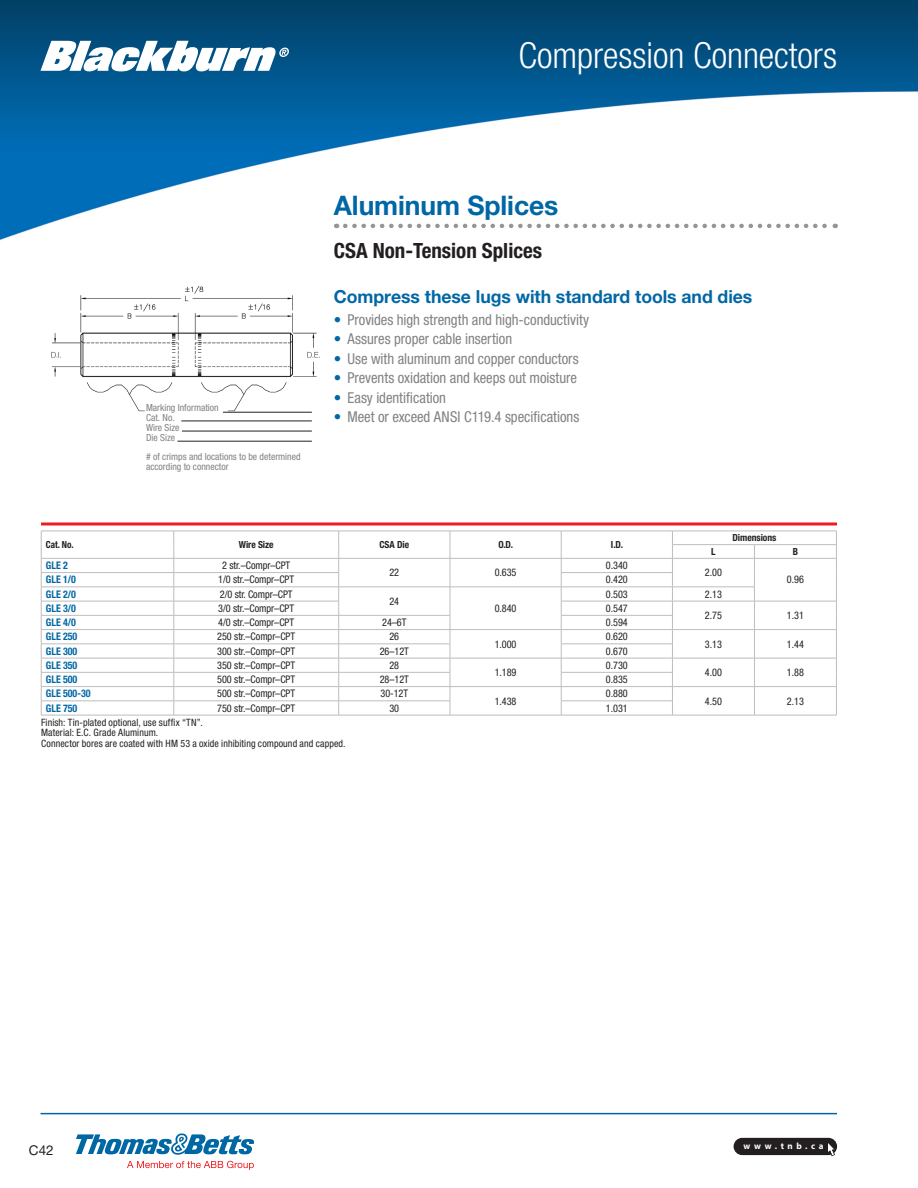
<style>
.page{position:relative;width:918px;height:1188px;background:#fff}
.page>*{position:absolute;margin:0;border:0;box-sizing:border-box;transform-origin:0 0}
.t1{font:300 condensed 36px "Helvetica Neue LT Std";color:#fff}
._18_18_Bold___L___Ru{font:700 27px "Helvetica Neue LT Std";letter-spacing:-.005em;color:#0067a5}
._14_16_bold_condense{font:700 condensed 21px "Helvetica Neue LT Std";color:#231f20}
._12_12_5_Bold___L{font:700 18px "Helvetica Neue LT Std";letter-spacing:-.005em;color:#0067a5}
._10_11_Roman_condens{font:condensed 15px "Helvetica Neue LT Std";color:#808285}
.t2{font:13.5px "Helvetica Neue LT Std";color:#231f20}
._7_-_Texte_Center_7{font:condensed 10.5px "Helvetica Neue LT Std";letter-spacing:-.005em;color:#231f20}
._5_-_Code_bleu_Left{font:700 condensed 10.5px "Helvetica Neue LT Std";letter-spacing:-.005em;color:#0067a5;scale:.95 1}
._7_7_Roman_condensed{font:condensed 10.2px "Helvetica Neue LT Std";letter-spacing:.01em;color:#231f20}
.t3{font:condensed 9.75px "Helvetica Neue LT Std";color:#808285}
._3_-_Titre_Center_7{font:700 condensed 9.75px "Helvetica Neue LT Std";letter-spacing:-.005em;color:#231f20}
._3_-_Titre_left{font:700 condensed 9.75px "Helvetica Neue LT Std";color:#231f20;scale:.94 1}
.t4{font:700 9px "Myriad Pro";letter-spacing:.405em;color:#fff}
.s1{font-weight:700;font-stretch:normal;color:#0067a5}
</style>
<div class="page">
<img style="left:0;top:0;width:918px;height:240px">
<div style="left:734px;top:1138px;width:103px;height:17px;background:#231f20;border-radius:9px"></div>
<svg style="left:827px;top:1143px;width:8px;height:13px"></svg>
<hr style="left:40px;top:1113px;width:797px;height:1px;background:#0067a5">
<svg style="left:40px;top:41px;width:249px;height:30px"></svg>
<svg style="left:127px;top:1161px;width:127px;height:9px"></svg>
<svg style="left:76px;top:1133px;width:178px;height:22px"></svg>
<img style="left:51px;top:285px;width:269px;height:156px">
<svg style="left:136px;top:398px;width:163px;height:43px"></svg>
<hr style="left:41px;top:522px;width:796px;height:3px;background:#ee1d23">
<hr style="left:450px;top:715px;width:111px;height:1px;background:#bcbdc0">
<hr style="left:672px;top:715px;width:82px;height:1px;background:#bcbdc0">
<hr style="left:754px;top:715px;width:83px;height:1px;background:#bcbdc0">
<hr style="left:41px;top:715px;width:133px;height:1px;background:#bcbdc0">
<hr style="left:174px;top:715px;width:165px;height:1px;background:#bcbdc0">
<hr style="left:339px;top:715px;width:111px;height:1px;background:#bcbdc0">
<svg style="left:41px;top:531px;width:796px;height:184px"></svg>
<hr style="left:561px;top:715px;width:111px;height:1px;background:#bcbdc0">
<svg style="left:345px;top:224px;width:491px;height:4px"></svg>
<hr style="left:223px;top:412px;width:89px;height:1px;background:#231f20">
<hr style="left:181px;top:421px;width:131px;height:1px;background:#231f20">
<hr style="left:182px;top:431px;width:130px;height:1px;background:#231f20">
<hr style="left:177px;top:441px;width:135px;height:1px;background:#231f20">
<h1 class="t1" style="left:518px;top:34px;width:320px">Compression Connectors</h1>
<p class="t3" style="left:146px;top:402px;width:74px">Marking Information</p>
<p class="t3" style="left:146px;top:412px;width:30px">Cat. No.</p>
<p class="t3" style="left:146px;top:422px;width:35px">Wire Size</p>
<p class="t3" style="left:146px;top:432px;width:31px">Die Size</p>
<p class="t3" style="left:146px;top:451px;width:156px"># of crimps and locations to be determined</p>
<p class="t3" style="left:146px;top:461px;width:84px">according to connector</p>
<p class="_18_18_Bold___L___Ru" style="left:334px;top:189px;width:226px">Aluminum Splices</p>
<p class="_14_16_bold_condense" style="left:334px;top:238px;width:210px">CSA Non-Tension Splices</p>
<p class="_12_12_5_Bold___L" style="left:334px;top:285px;width:420px">Compress these lugs with standard tools and dies</p>
<p class="_10_11_Roman_condens" style="left:334px;top:311px;width:257px"><span class="s1">•</span> Provides high strength and high-conductivity</p>
<p class="_10_11_Roman_condens" style="left:334px;top:330px;width:180px"><span class="s1">•</span> Assures proper cable insertion</p>
<p class="_10_11_Roman_condens" style="left:334px;top:350px;width:246px"><span class="s1">•</span> Use with aluminum and copper conductors</p>
<p class="_10_11_Roman_condens" style="left:334px;top:369px;width:245px"><span class="s1">•</span> Prevents oxidation and keeps out moisture</p>
<p class="_10_11_Roman_condens" style="left:334px;top:389px;width:114px"><span class="s1">•</span> Easy identification</p>
<p class="_10_11_Roman_condens" style="left:334px;top:408px;width:247px"><span class="s1">•</span> Meet or exceed ANSI C119.4 specifications</p>
<p class="_3_-_Titre_left" style="left:46px;top:539px;width:31px">Cat. No.</p>
<p class="_3_-_Titre_Center_7" style="left:239px;top:539px;width:36px">Wire Size</p>
<p class="_3_-_Titre_Center_7" style="left:380px;top:539px;width:31px">CSA Die</p>
<p class="_3_-_Titre_Center_7" style="left:498px;top:539px;width:16px">O.D.</p>
<p class="_3_-_Titre_Center_7" style="left:611px;top:539px;width:14px">I.D.</p>
<p class="_3_-_Titre_Center_7" style="left:732px;top:532px;width:46px">Dimensions</p>
<p class="_3_-_Titre_Center_7" style="left:711px;top:546px;width:6px">L</p>
<p class="_3_-_Titre_Center_7" style="left:793px;top:546px;width:7px">B</p>
<p class="_5_-_Code_bleu_Left" style="left:46px;top:559px;width:25px">GLE 2</p>
<p class="_7_-_Texte_Center_7" style="left:222px;top:559px;width:70px">2 str.–Compr–CPT</p>
<p class="_7_-_Texte_Center_7" style="left:606px;top:559px;width:23px">0.340</p>
<p class="_7_-_Texte_Center_7" style="left:389px;top:567px;width:11px">22</p>
<p class="_7_-_Texte_Center_7" style="left:495px;top:567px;width:23px">0.635</p>
<p class="_7_-_Texte_Center_7" style="left:705px;top:567px;width:18px">2.00</p>
<p class="_5_-_Code_bleu_Left" style="left:46px;top:573px;width:33px">GLE 1/0</p>
<p class="_7_-_Texte_Center_7" style="left:218px;top:574px;width:77px">1/0 str.–Compr–CPT</p>
<p class="_7_-_Texte_Center_7" style="left:606px;top:574px;width:23px">0.420</p>
<p class="_7_-_Texte_Center_7" style="left:787px;top:574px;width:18px">0.96</p>
<p class="_5_-_Code_bleu_Left" style="left:46px;top:588px;width:33px">GLE 2/0</p>
<p class="_7_-_Texte_Center_7" style="left:220px;top:588px;width:74px">2/0 str. Compr–CPT</p>
<p class="_7_-_Texte_Center_7" style="left:389px;top:595px;width:11px">24</p>
<p class="_7_-_Texte_Center_7" style="left:495px;top:602px;width:23px">0.840</p>
<p class="_7_-_Texte_Center_7" style="left:606px;top:588px;width:23px">0.503</p>
<p class="_7_-_Texte_Center_7" style="left:705px;top:588px;width:18px">2.13</p>
<p class="_5_-_Code_bleu_Left" style="left:46px;top:602px;width:33px">GLE 3/0</p>
<p class="_7_-_Texte_Center_7" style="left:218px;top:602px;width:77px">3/0 str.–Compr–CPT</p>
<p class="_7_-_Texte_Center_7" style="left:606px;top:602px;width:23px">0.547</p>
<p class="_7_-_Texte_Center_7" style="left:705px;top:609px;width:18px">2.75</p>
<p class="_7_-_Texte_Center_7" style="left:787px;top:609px;width:18px">1.31</p>
<p class="_5_-_Code_bleu_Left" style="left:46px;top:616px;width:33px">GLE 4/0</p>
<p class="_7_-_Texte_Center_7" style="left:218px;top:616px;width:77px">4/0 str.–Compr–CPT</p>
<p class="_7_-_Texte_Center_7" style="left:382px;top:616px;width:26px">24–6T</p>
<p class="_7_-_Texte_Center_7" style="left:606px;top:616px;width:23px">0.594</p>
<p class="_5_-_Code_bleu_Left" style="left:46px;top:630px;width:35px">GLE 250</p>
<p class="_7_-_Texte_Center_7" style="left:217px;top:631px;width:79px">250 str.–Compr–CPT</p>
<p class="_7_-_Texte_Center_7" style="left:389px;top:631px;width:11px">26</p>
<p class="_7_-_Texte_Center_7" style="left:495px;top:638px;width:23px">1.000</p>
<p class="_7_-_Texte_Center_7" style="left:606px;top:631px;width:23px">0.620</p>
<p class="_7_-_Texte_Center_7" style="left:705px;top:638px;width:18px">3.13</p>
<p class="_7_-_Texte_Center_7" style="left:787px;top:638px;width:18px">1.44</p>
<p class="_5_-_Code_bleu_Left" style="left:46px;top:645px;width:35px">GLE 300</p>
<p class="_7_-_Texte_Center_7" style="left:217px;top:645px;width:79px">300 str.–Compr–CPT</p>
<p class="_7_-_Texte_Center_7" style="left:380px;top:645px;width:31px">26–12T</p>
<p class="_7_-_Texte_Center_7" style="left:606px;top:645px;width:23px">0.670</p>
<p class="_5_-_Code_bleu_Left" style="left:46px;top:659px;width:35px">GLE 350</p>
<p class="_7_-_Texte_Center_7" style="left:217px;top:659px;width:79px">350 str.–Compr–CPT</p>
<p class="_7_-_Texte_Center_7" style="left:389px;top:659px;width:11px">28</p>
<p class="_7_-_Texte_Center_7" style="left:495px;top:666px;width:23px">1.189</p>
<p class="_7_-_Texte_Center_7" style="left:606px;top:659px;width:23px">0.730</p>
<p class="_7_-_Texte_Center_7" style="left:705px;top:666px;width:18px">4.00</p>
<p class="_7_-_Texte_Center_7" style="left:787px;top:666px;width:18px">1.88</p>
<p class="_5_-_Code_bleu_Left" style="left:46px;top:673px;width:35px">GLE 500</p>
<p class="_7_-_Texte_Center_7" style="left:217px;top:673px;width:79px">500 str.–Compr–CPT</p>
<p class="_7_-_Texte_Center_7" style="left:380px;top:673px;width:31px">28–12T</p>
<p class="_7_-_Texte_Center_7" style="left:606px;top:673px;width:23px">0.835</p>
<p class="_5_-_Code_bleu_Left" style="left:46px;top:687px;width:48px">GLE 500-30</p>
<p class="_7_-_Texte_Center_7" style="left:217px;top:688px;width:79px">500 str.–Compr–CPT</p>
<p class="_7_-_Texte_Center_7" style="left:381px;top:688px;width:29px">30-12T</p>
<p class="_7_-_Texte_Center_7" style="left:495px;top:695px;width:23px">1.438</p>
<p class="_7_-_Texte_Center_7" style="left:606px;top:688px;width:23px">0.880</p>
<p class="_7_-_Texte_Center_7" style="left:705px;top:695px;width:18px">4.50</p>
<p class="_7_-_Texte_Center_7" style="left:787px;top:695px;width:18px">2.13</p>
<p class="_5_-_Code_bleu_Left" style="left:46px;top:702px;width:35px">GLE 750</p>
<p class="_7_-_Texte_Center_7" style="left:217px;top:702px;width:79px">750 str.–Compr–CPT</p>
<p class="_7_-_Texte_Center_7" style="left:389px;top:702px;width:11px">30</p>
<p class="_7_-_Texte_Center_7" style="left:606px;top:702px;width:23px">1.031</p>
<p class="_7_7_Roman_condensed" style="left:41px;top:716px;width:163px">Finish: Tin-plated optional, use suffix “TN”.</p>
<p class="_7_7_Roman_condensed" style="left:41px;top:727px;width:119px">Material: E.C. Grade Aluminum.</p>
<p class="_7_7_Roman_condensed" style="left:41px;top:737px;width:306px">Connector bores are coated with HM 53 a oxide inhibiting compound and capped.</p>
<p class="t2" style="left:29px;top:1142px;width:26px">C42</p>
<p class="t4" style="left:743px;top:1140px;width:82px">www.tnb.ca</p>
</div>
